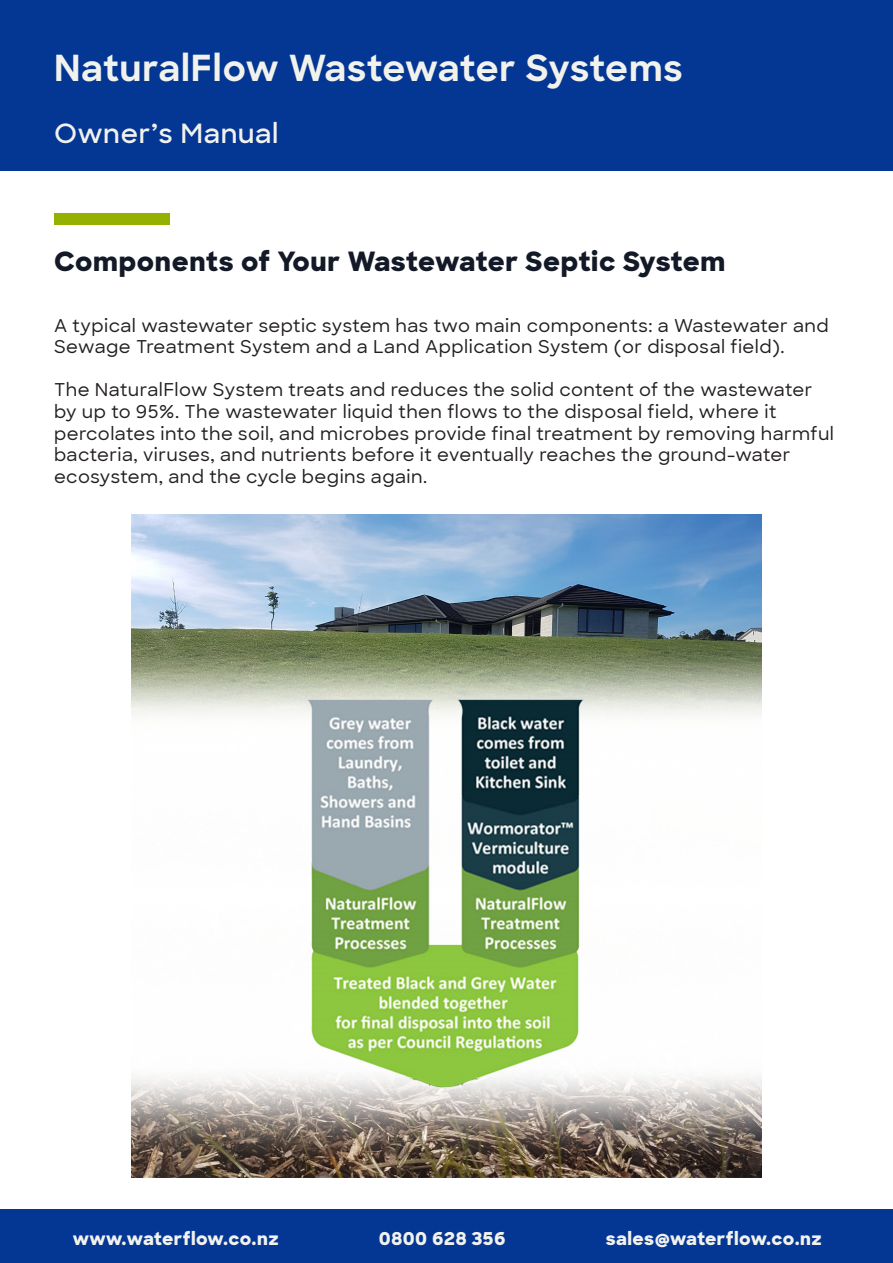
<style>
.page{position:relative;width:893px;height:1263px;background:#fff}
.page>*{position:absolute;margin:0;border:0;box-sizing:border-box;transform-origin:0 0}
.t1{font:700 36px "Sharp Sans";letter-spacing:.01em;color:#f2f2ed}
.t2{font:800 27px "Sharp Sans";letter-spacing:.015em;color:#131926}
.t3{font:600 27px "Sharp Sans";letter-spacing:.025em;color:#f2f2ed}
.Home_Guide_Body_text{font:500 18px/21.6px "Sharp Sans";letter-spacing:.025em;color:#231f20}
.t4{font:800 18px "Sharp Sans";letter-spacing:.025em;color:#f2f2ed}
</style>
<div class="page">
<div style="left:1px;top:0;width:892px;height:170px;background:#043694"></div>
<div style="left:1px;top:1210px;width:892px;height:53px;background:#043694"></div>
<div style="left:54px;top:214px;width:116px;height:11px;background:#96b000"></div>
<img style="left:132px;top:514px;width:629px;height:663px">
<h1 class="t1" style="left:54px;top:41px;width:630px">NaturalFlow Wastewater Systems</h1>
<h2 class="t3" style="left:54px;top:113px;width:226px">Owner’s Manual</h2>
<p class="t2" style="left:54px;top:241px;width:673px">Components of Your Wastewater Septic System</p>
<p class="Home_Guide_Body_text" style="left:54px;top:314px;width:776px">A typical wastewater septic system has two main components: a Wastewater and<br>Sewage Treatment System and a Land Application System (or disposal field).</p>
<p class="Home_Guide_Body_text" style="left:54px;top:378px;width:781px">The NaturalFlow System treats and reduces the solid content of the wastewater by up to 95%. The wastewater liquid then flows to the disposal field, where it percolates into the soil, and microbes provide final treatment by removing harmful bacteria, viruses, and nutrients before it eventually reaches the ground-water ecosystem, and the cycle begins again.</p>
<p class="t4" style="left:73px;top:1225px;width:207px">www.waterflow.co.nz</p>
<p class="t4" style="left:379px;top:1225px;width:128px">0800 628 356</p>
<p class="t4" style="left:606px;top:1225px;width:217px">sales@waterflow.co.nz</p>
</div>
